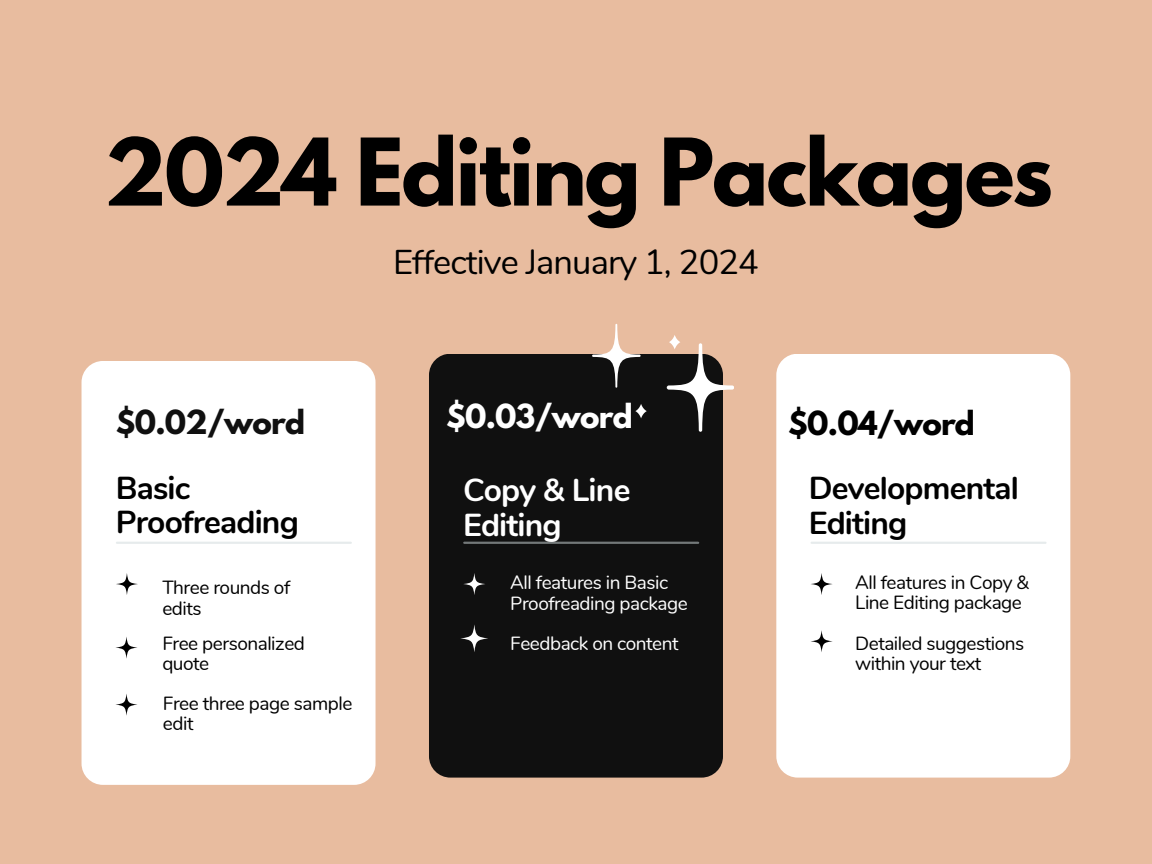
<style>
.page{position:relative;width:1152px;height:864px;background:#e8bc9f}
.page>*{position:absolute;margin:0;border:0;box-sizing:border-box;transform-origin:0 0}
.t1{font:700 82.5px "League Spartan";letter-spacing:-.025em;color:#000}
.t2{font:34.35px "Nunito";letter-spacing:-.025em;color:#000}
.t3{font:700 31.65px/34.5px "Nunito";letter-spacing:-.025em;color:#000}
.t4{font:700 31.65px/34.8px "Nunito";letter-spacing:-.025em;color:#fff}
.t5{font:700 29.4px "League Spartan";letter-spacing:-.025em;color:#101010}
.t6{font:700 29.4px "League Spartan";letter-spacing:-.025em;color:#fff}
.t7{font:700 29.4px "League Spartan";letter-spacing:-.025em;color:#000}
.t8{font:19.05px/20.2px "Nunito";letter-spacing:-.025em;color:#000}
.t9{font:19.05px/20.2px "Nunito";letter-spacing:-.025em;color:#fff}
</style>
<div class="page">
<div style="left:82px;top:361px;width:294px;height:424px;background:#fff;border-radius:21px"></div>
<hr style="left:117px;top:542px;width:234px;height:2px;background:#d0dadb">
<svg style="left:116px;top:573px;width:22px;height:22px"></svg>
<svg style="left:115px;top:637px;width:23px;height:22px"></svg>
<div style="left:429px;top:354px;width:294px;height:423px;background:#101010;border-radius:21px"></div>
<hr style="left:464px;top:542px;width:234px;height:2px;background:#d0dadb">
<svg style="left:463px;top:573px;width:22px;height:22px"></svg>
<svg style="left:460px;top:625px;width:28px;height:27px"></svg>
<div style="left:776px;top:354px;width:294px;height:423px;background:#fff;border-radius:21px"></div>
<hr style="left:812px;top:542px;width:234px;height:2px;background:#d0dadb">
<svg style="left:811px;top:573px;width:22px;height:22px"></svg>
<svg style="left:811px;top:630px;width:22px;height:22px"></svg>
<svg style="left:667px;top:343px;width:67px;height:89px"></svg>
<svg style="left:592px;top:324px;width:49px;height:64px"></svg>
<svg style="left:635px;top:404px;width:12px;height:14px"></svg>
<svg style="left:669px;top:335px;width:11px;height:14px"></svg>
<svg style="left:115px;top:694px;width:23px;height:22px"></svg>
<h1 class="t1" style="left:104px;top:131px;width:950px">2024 Editing Packages</h1>
<h3 class="t2" style="left:393px;top:239px;width:367px">Effective January 1, 2024</h3>
<h4 class="t5" style="left:116px;top:407px;width:191px">$0.02/word</h4>
<h2 class="t3" style="left:116px;top:471px;width:185px">Basic<br>Proofreading</h2>
<p class="t8" style="left:162px;top:578px;width:129px">Three rounds of edits</p>
<h4 class="t8" style="left:162px;top:634px;width:144px">Free personalized quote</h4>
<h2 class="t8" style="left:163px;top:694px;width:191px">Free three page sample edit</h2>
<p class="t6" style="left:446px;top:402px;width:188px">$0.03/word</p>
<p class="t7" style="left:788px;top:409px;width:188px">$0.04/word</p>
<p class="t4" style="left:463px;top:473px;width:169px">Copy &amp; Line<br>Editing</p>
<p class="t9" style="left:510px;top:573px;width:179px">All features in Basic<br>Proofreading package</p>
<p class="t9" style="left:510px;top:634px;width:170px">Feedback on content</p>
<p class="t3" style="left:809px;top:471px;width:212px">Developmental<br>Editing</p>
<p class="t8" style="left:855px;top:573px;width:175px">All features in Copy &amp;<br>Line Editing package</p>
<p class="t8" style="left:855px;top:633px;width:171px">Detailed suggestions within your text</p>
</div>
